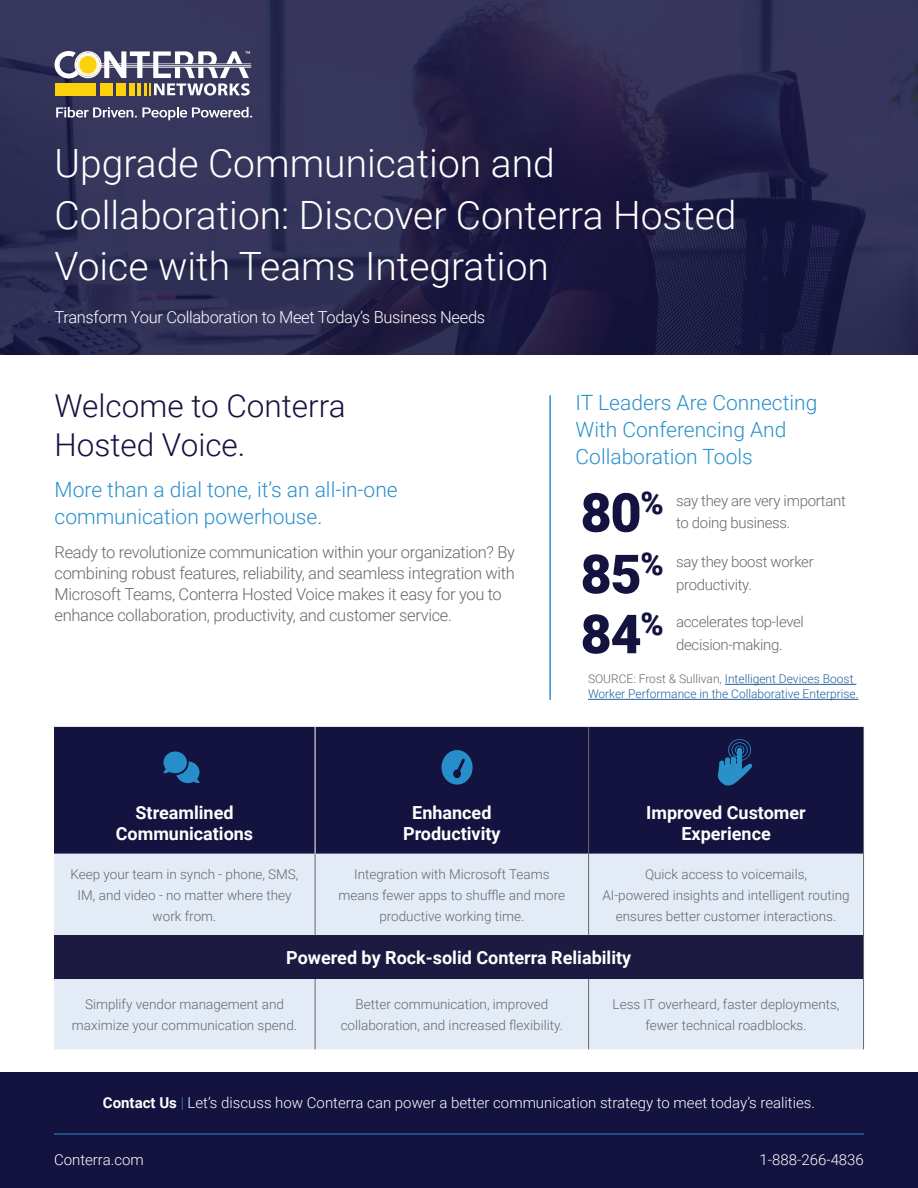
<style>
.page{position:relative;width:918px;height:1188px;background:#fff}
.page>*{position:absolute;margin:0;border:0;box-sizing:border-box;transform-origin:0 0}
.t1{font:300 39px/51px "Roboto";color:#fff}
.t2{font:300 31.5px/39px "Roboto";color:#14123f}
.t3{font:300 21px/27px "Roboto";color:#2990ca}
.t4{font:700 18px/21.6px "Roboto";color:#fff;text-align:center}
.t5{font:300 16.5px/21px "Roboto";letter-spacing:-.02em;color:#676867}
.t6{font:300 16.5px "Roboto";letter-spacing:-.02em;color:#fff}
.t7{font:300 15px "Roboto";color:#fff}
.t8{font:300 15px/22.5px "Roboto";letter-spacing:-.02em;color:#676867}
.t9{font:300 13.5px/21px "Roboto";color:#676867;text-align:center}
.t10{font:300 12px/15px "Roboto";color:#215e9e}
.s1{font-weight:900;font-size:54px;color:#14123f}
.s2{font-weight:900;font-size:31.5px;color:#14123f}
.s3{color:#676867}
.s4{font-weight:700}
.s5{color:#2790ca}
</style>
<div class="page">
<div style="left:0;top:1072px;width:918px;height:116px;background:#14123f"></div>
<hr style="left:54px;top:1134px;width:810px;height:1px;background:#2790ca">
<svg style="left:0;top:0;width:918px;height:354px;background:#2a284f"></svg>
<svg style="left:55px;top:51px;width:196px;height:45px"></svg>
<div style="left:129px;top:83px;width:5px;height:13px;background:#fdd00c"></div>
<div style="left:116px;top:83px;width:10px;height:13px;background:#fdd00c"></div>
<div style="left:100px;top:83px;width:13px;height:13px;background:#fdd00c"></div>
<div style="left:56px;top:83px;width:40px;height:13px;background:#fdd00c"></div>
<svg style="left:56px;top:107px;width:196px;height:13px;background:#71708b"></svg>
<div style="left:54px;top:727px;width:809px;height:127px;background:#14123f"></div>
<div style="left:54px;top:854px;width:809px;height:195px;background:#e3ebf6"></div>
<div style="left:54px;top:935px;width:810px;height:44px;background:#1c1a40"></div>
<hr style="left:315px;top:854px;width:1px;height:81px;background:#676867">
<hr style="left:315px;top:979px;width:1px;height:70px;background:#676867">
<hr style="left:315px;top:727px;width:1px;height:127px;background:#fff">
<hr style="left:588px;top:727px;width:1px;height:127px;background:#676867">
<hr style="left:863px;top:727px;width:1px;height:127px;background:#676867">
<hr style="left:588px;top:854px;width:1px;height:81px;background:#676867">
<hr style="left:863px;top:854px;width:1px;height:81px;background:#676867">
<hr style="left:863px;top:935px;width:1px;height:44px;background:#676867">
<hr style="left:588px;top:979px;width:1px;height:70px;background:#676867">
<hr style="left:863px;top:979px;width:1px;height:70px;background:#676867">
<svg style="left:717px;top:739px;width:35px;height:48px;background:#1d4b7e"></svg>
<hr style="left:549px;top:395px;width:2px;height:305px;background:#2790ca">
<hr style="left:725px;top:684px;width:131px;height:1px;background:#215e9e">
<hr style="left:588px;top:699px;width:271px;height:1px;background:#215e9e">
<svg style="left:441px;top:750px;width:32px;height:35px"></svg>
<svg style="left:163px;top:751px;width:37px;height:32px"></svg>
<h1 class="t1" style="left:55px;top:137px;width:684px">Upgrade Communication and<br>Collaboration: Discover Conterra Hosted<br>Voice with Teams Integration</h1>
<p class="t6" style="left:55px;top:306px;width:432px">Transform Your Collaboration to Meet Today’s Business Needs</p>
<h2 class="t2" style="left:55px;top:386px;width:293px">Welcome to Conterra<br>Hosted Voice.</h2>
<h3 class="t3" style="left:55px;top:475px;width:345px">More than a dial tone, it’s an all-in-one communication powerhouse.</h3>
<p class="t5" style="left:55px;top:541px;width:462px">Ready to revolutionize communication within your organization? By combining robust features, reliability, and seamless integration with Microsoft Teams, Conterra Hosted Voice makes it easy for you to enhance collaboration, productivity, and customer service.</p>
<h3 class="t3" style="left:576px;top:388px;width:243px">IT Leaders Are Connecting<br>With Conferencing And<br>Collaboration Tools</h3>
<p class="t8" style="left:676px;top:488px;width:171px;text-indent:-96px"><span class="s1">80</span><span class="s2">%</span> say they are very important to doing business.</p>
<p class="t8" style="left:676px;top:550px;width:139px;text-indent:-96px"><span class="s1">85</span><span class="s2">%</span> say they boost worker productivity.</p>
<p class="t8" style="left:676px;top:610px;width:129px;text-indent:-96px"><span class="s1">84</span><span class="s2">%</span> accelerates top-level decision-making.</p>
<p class="t10" style="left:588px;top:671px;width:272px"><span class="s3">SOURCE: Frost &amp; Sullivan,</span> Intelligent Devices Boost<br>Worker Performance in the Collaborative Enterprise.</p>
<h3 class="t4" style="left:116px;top:801px;width:139px">Streamlined<br>Communications</h3>
<h3 class="t4" style="left:403px;top:801px;width:99px">Enhanced<br>Productivity</h3>
<h3 class="t4" style="left:646px;top:801px;width:161px">Improved Customer<br>Experience</h3>
<p class="t9" style="left:70px;top:863px;width:230px">Keep your team in synch - phone, SMS,<br>IM, and video - no matter where they work from.</p>
<p class="t9" style="left:338px;top:863px;width:228px">Integration with Microsoft Teams means fewer apps to shuffle and more productive working time.</p>
<p class="t9" style="left:602px;top:863px;width:249px">Quick access to voicemails,<br>AI-powered insights and intelligent routing ensures better customer interactions.</p>
<h3 class="t4" style="left:286px;top:946px;width:347px">Powered by Rock-solid Conterra Reliability</h3>
<p class="t9" style="left:72px;top:993px;width:227px">Simplify vendor management and maximize your communication spend.</p>
<p class="t9" style="left:341px;top:993px;width:224px">Better communication, improved collaboration, and increased flexibility.</p>
<p class="t9" style="left:613px;top:993px;width:228px">Less IT overheard, faster deployments, fewer technical roadblocks.</p>
<p class="t7" style="left:103px;top:1092px;width:714px"><span class="s4">Contact Us</span> <span class="s5">|</span> Let’s discuss how Conterra can power a better communication strategy to meet today’s realities.</p>
<p class="t7" style="left:54px;top:1149px;width:91px">Conterra.com</p>
<p class="t7" style="left:760px;top:1149px;width:106px">1-888-266-4836</p>
</div>
